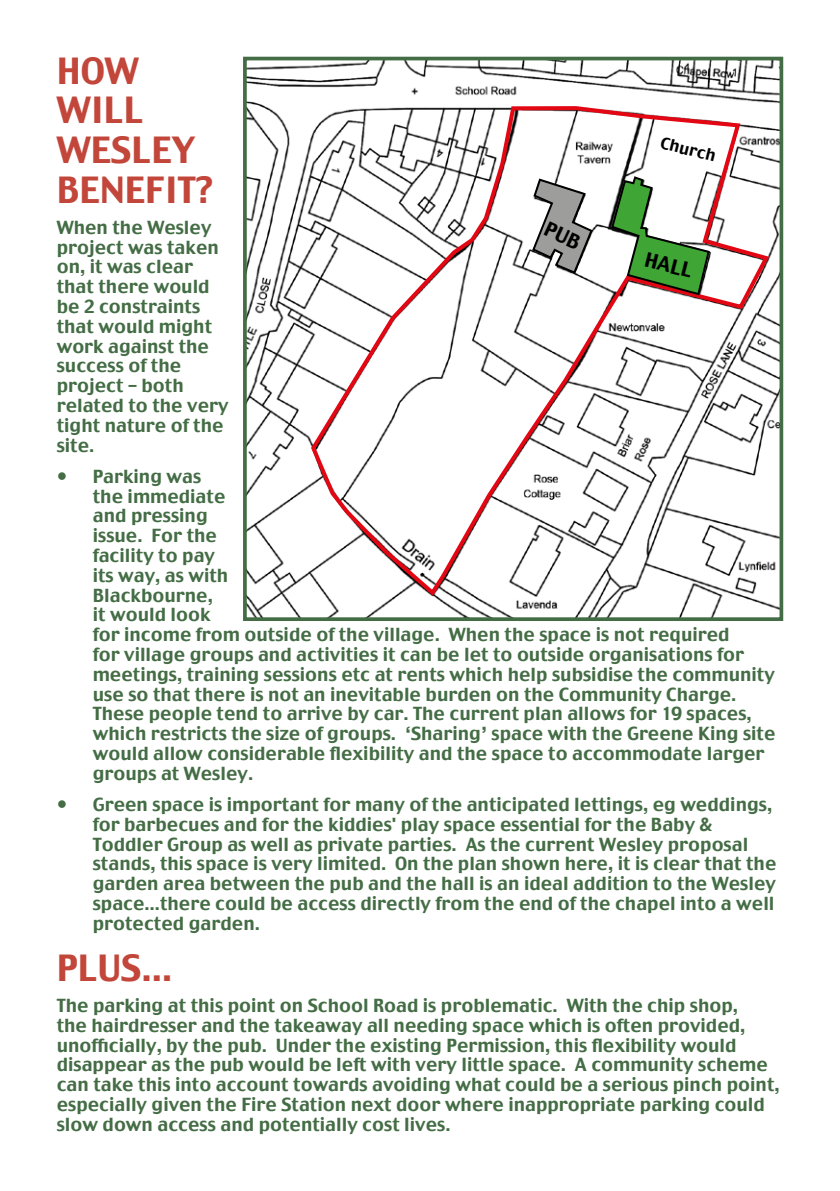
<style>
.page{position:relative;width:840px;height:1191px;background:#fff}
.page>*{position:absolute;margin:0;border:0;box-sizing:border-box;transform-origin:0 0}
.t1{font:36px/39.6px "Charcoal";color:#c2463a}
.t2{font:20px "Charcoal";color:#000}
.t3{font:18px/19.8px "Charcoal";color:#446d45}
.t4{font:16px "Charcoal";color:#000}
</style>
<div class="page">
<img style="left:248px;top:62px;width:529px;height:554px">
<div style="left:243px;top:57px;width:539px;height:564px;border:4px solid #446d45"></div>
<svg style="left:307px;top:104px;width:464px;height:495px"></svg>
<svg style="left:609px;top:175px;width:101px;height:121px"></svg>
<svg style="left:530px;top:177px;width:63px;height:98px"></svg>
<h1 class="t1" style="left:57px;top:53px;width:157px">HOW<br>WILL<br>WESLEY<br>BENEFIT?</h1>
<p class="t3" style="left:57px;top:218px;width:173px">When the Wesley project was taken on, it was clear that there would be 2 constraints that would might work against the success of the project – both related to the very tight nature of the site.</p>
<p class="t3" style="left:93px;top:467px;width:684px;text-indent:-36px">• Parking was<br>the immediate<br>and pressing<br>issue. For the<br>facility to pay<br>its way, as with<br>Blackbourne,<br>it would look<br>for income from outside of the village. When the space is not required<br>for village groups and activities it can be let to outside organisations for meetings, training sessions etc at rents which help subsidise the community use so that there is not an inevitable burden on the Community Charge.<br>These people tend to arrive by car. The current plan allows for 19 spaces, which restricts the size of groups. ‘Sharing’ space with the Greene King site would allow considerable flexibility and the space to accommodate larger groups at Wesley.</p>
<p class="t3" style="left:93px;top:795px;width:684px;text-indent:-36px">• Green space is important for many of the anticipated lettings, eg weddings, for barbecues and for the kiddies' play space essential for the Baby &amp; Toddler Group as well as private parties. As the current Wesley proposal stands, this space is very limited. On the plan shown here, it is clear that the garden area between the pub and the hall is an ideal addition to the Wesley space…there could be access directly from the end of the chapel into a well protected garden.</p>
<h1 class="t1" style="left:57px;top:949px;width:117px">PLUS…</h1>
<p class="t3" style="left:57px;top:996px;width:724px">The parking at this point on School Road is problematic. With the chip shop,<br>the hairdresser and the takeaway all needing space which is often provided, unofficially, by the pub. Under the existing Permission, this flexibility would disappear as the pub would be left with very little space. A community scheme can take this into account towards avoiding what could be a serious pinch point, especially given the Fire Station next door where inappropriate parking could slow down access and potentially cost lives.</p>
<p class="t4" style="left:663px;top:132px;width:58px;rotate:14deg">Church</p>
<p class="t2" style="left:648px;top:246px;width:50px;rotate:14deg">HALL</p>
</div>
